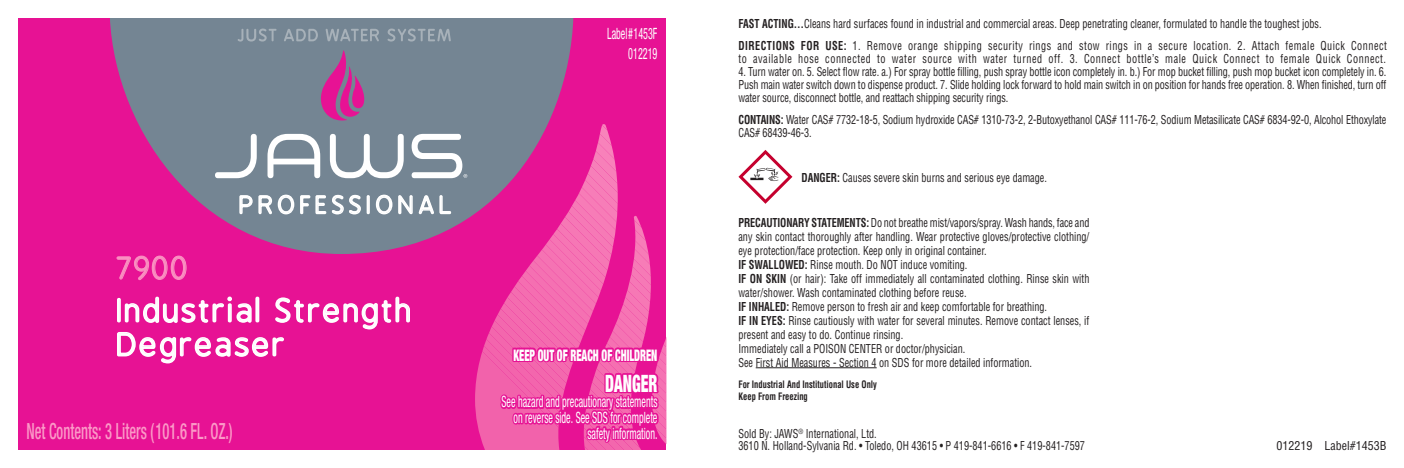
<style>
.page{position:relative;width:1404px;height:468px;background:#fff}
.page>*{position:absolute;margin:0;border:0;box-sizing:border-box;transform-origin:0 0}
.t1{font:31px/34px "B Preplay";letter-spacing:.06em;color:#fff}
.t2{font:30px "B Preplay";color:#fa90c1}
.t3{font:900 condensed 24px "Helvetica Neue";color:#fff;scale:.65 1}
.t4{font:23.6px "B Preplay";letter-spacing:.2em;color:#fff}
.t5{font:500 condensed 22.4px "Helvetica Neue";color:#fb9ac7;scale:.65 1}
.t6{font:900 condensed 16px "Helvetica Neue";color:#fff;scale:.65 1}
.t7{font:condensed 15.6px/15.6px "Helvetica Neue";color:#fff;text-align:right;scale:.65 1}
.t8{font:condensed 12px/14px "Helvetica";color:#231f20;scale:.85 1}
.t9{font:condensed 12px/13px "Helvetica";letter-spacing:.055em;color:#231f20;scale:.85 1}
.t10{font:condensed 12px "Helvetica";color:#231f20}
.t11{font:700 condensed 10px "Helvetica";color:#231f20;scale:.85 1}
.s1{font-weight:700}
</style>
<div class="page">
<div style="left:18px;top:18px;width:648px;height:432px;background:#e71294"></div>
<svg style="left:110px;top:18px;width:464px;height:236px;fill:#748593"></svg>
<svg style="left:478px;top:124px;width:21px;height:256px"></svg>
<svg style="left:482px;top:124px;width:17px;height:251px"></svg>
<svg style="left:487px;top:124px;width:12px;height:247px"></svg>
<svg style="left:492px;top:124px;width:7px;height:241px"></svg>
<svg style="left:238px;top:29px;width:39px;height:13px"></svg>
<svg style="left:284px;top:29px;width:34px;height:12px"></svg>
<svg style="left:326px;top:29px;width:53px;height:12px"></svg>
<svg style="left:388px;top:29px;width:63px;height:13px"></svg>
<svg style="left:215px;top:134px;width:42px;height:44px;background:#94a1ab"></svg>
<svg style="left:268px;top:134px;width:52px;height:44px;background:#aab5bd"></svg>
<svg style="left:330px;top:134px;width:74px;height:44px;background:#a0abb5"></svg>
<svg style="left:412px;top:134px;width:55px;height:44px;background:#abb5be"></svg>
<svg style="left:321px;top:50px;width:43px;height:71px"></svg>
<svg style="left:239px;top:194px;width:123px;height:21px;background:#a0abb5"></svg>
<div style="left:367px;top:195px;width:3px;height:19px;border:1px solid #fff"></div>
<svg style="left:375px;top:194px;width:77px;height:27px;background:#94a1ac"></svg>
<svg style="left:499px;top:124px;width:167px;height:326px"></svg>
<svg style="left:117px;top:296px;width:293px;height:68px"></svg>
<svg style="left:116px;top:255px;width:71px;height:26px"></svg>
<hr style="left:756px;top:367px;width:121px;height:1px;background:#231f20">
<svg style="left:738px;top:150px;width:54px;height:54px"></svg>
<p class="t7" style="left:607px;top:24px;width:79px;line-height:19.6px">Label#1453F<br>012219</p>
<p class="t2" style="left:117px;top:252px;width:73px">7900</p>
<p class="t4" style="left:240px;top:192px;width:214px">PROFESSIONAL</p>
<p class="t1" style="left:118px;top:295px;width:296px">Industrial Strength<br>Degreaser</p>
<p class="t5" style="left:27px;top:418px;width:319px">Net Contents: 3 Liters (101.6 FL. OZ.)</p>
<p class="t6" style="left:513px;top:345px;width:223px">KEEP OUT OF REACH OF CHILDREN</p>
<p class="t3" style="left:605px;top:368px;width:82px">DANGER</p>
<p class="t7" style="left:502px;top:394px;width:241px">See hazard and precautionary statements on reverse side. See SDS for complete safety information.</p>
<p class="t8" style="left:738px;top:16px;width:688px"><span class="s1">FAST ACTING…</span>Cleans hard surfaces found in industrial and commercial areas. Deep penetrating cleaner, formulated to handle the toughest jobs.</p>
<p class="t9" style="left:738px;top:39px;width:764px"><span class="s1">DIRECTIONS FOR USE:</span> 1. Remove orange shipping security rings and stow rings in a secure location. 2. Attach female Quick Connect to available hose connected to water source with water turned off. 3. Connect bottle’s male Quick Connect to female Quick Connect.</p>
<p class="t8" style="left:738px;top:65px;width:764px;line-height:13px;text-align:justify">4. Turn water on. 5. Select flow rate. a.) For spray bottle filling, push spray bottle icon completely in. b.) For mop bucket filling, push mop bucket icon completely in. 6.<br>Push main water switch down to dispense product. 7. Slide holding lock forward to hold main switch in on position for hands free operation. 8. When finished, turn off water source, disconnect bottle, and reattach shipping security rings.</p>
<p class="t8" style="left:738px;top:113px;width:764px;line-height:13px"><span class="s1">CONTAINS:</span> Water CAS# 7732-18-5, Sodium hydroxide CAS# 1310-73-2, 2-Butoxyethanol CAS# 111-76-2, Sodium Metasilicate CAS# 6834-92-0, Alcohol Ethoxylate<br>CAS# 68439-46-3.</p>
<p class="t8" style="left:801px;top:170px;width:290px"><span class="s1">DANGER:</span> Causes severe skin burns and serious eye damage.</p>
<p class="t8" style="left:738px;top:215px;width:414px;text-align:justify"><span class="s1">PRECAUTIONARY STATEMENTS:</span> Do not breathe mist/vapors/spray. Wash hands, face and any skin contact thoroughly after handling. Wear protective gloves/protective clothing/ eye protection/face protection. Keep only in original container.</p>
<p class="t8" style="left:738px;top:257px;width:271px"><span class="s1">IF SWALLOWED:</span> Rinse mouth. Do NOT induce vomiting.</p>
<p class="t8" style="left:738px;top:271px;width:414px"><span class="s1">IF ON SKIN</span> (or hair): Take off immediately all contaminated clothing. Rinse skin with water/shower. Wash contaminated clothing before reuse.</p>
<p class="t8" style="left:738px;top:299px;width:365px"><span class="s1">IF INHALED:</span> Remove person to fresh air and keep comfortable for breathing.</p>
<p class="t8" style="left:738px;top:313px;width:414px"><span class="s1">IF IN EYES:</span> Rinse cautiously with water for several minutes. Remove contact lenses, if present and easy to do. Continue rinsing.</p>
<p class="t8" style="left:738px;top:341px;width:268px">Immediately call a POISON CENTER or doctor/physician.</p>
<p class="t8" style="left:738px;top:355px;width:347px">See First Aid Measures - Section 4 on SDS for more detailed information.</p>
<p class="t11" style="left:738px;top:378px;width:165px">For Industrial And Institutional Use Only</p>
<p class="t11" style="left:738px;top:390px;width:83px">Keep From Freezing</p>
<p class="t8" style="left:738px;top:427px;width:164px">Sold By: JAWS<sup>®</sup> International, Ltd.</p>
<p class="t8" style="left:738px;top:439px;width:409px">3610 N. Holland-Sylvania Rd. • Toledo, OH 43615 • P 419-841-6616 • F 419-841-7597</p>
<p class="t10" style="left:1276px;top:438px;width:111px">012219 Label#1453B</p>
</div>
